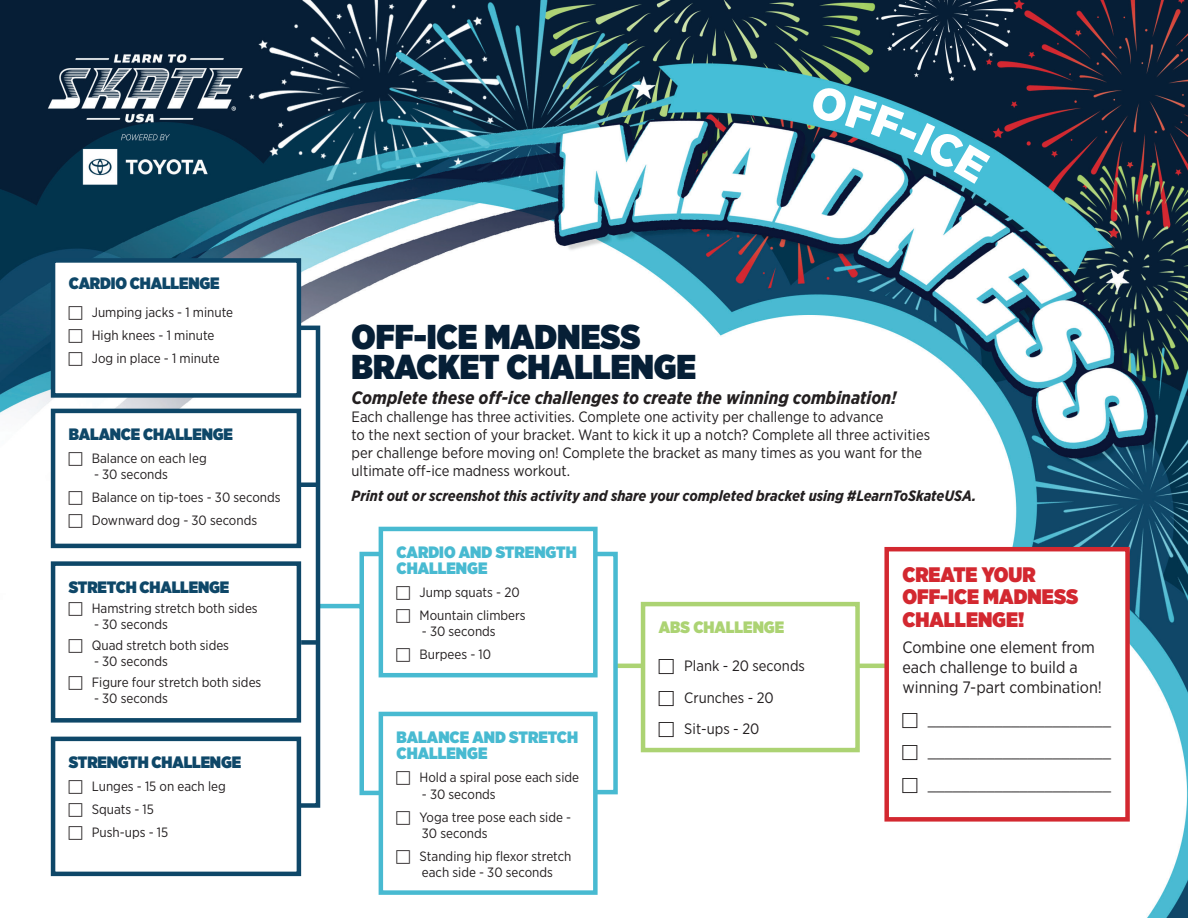
<style>
.page{position:relative;width:1188px;height:918px;background:#fff}
.page>*{position:absolute;margin:0;border:0;box-sizing:border-box;transform-origin:0 0}
.t1{font:900 34.5px/30.8px "Gotham Narrow";color:#061f36}
.t2{font:900 21px/22.5px "Gotham Narrow";color:#d32830}
.t3{font:italic 700 18px "Gotham Narrow";color:#231f20}
.t4{font:16.5px/19.8px "Gotham Narrow";color:#231f20}
.t5{font:900 16.5px "Gotham Narrow";letter-spacing:-.01em;color:#0e4768}
.t6{font:900 16.5px/16.5px "Gotham Narrow";color:#48bad1}
.t7{font:900 16.5px "Gotham Narrow";color:#acd373}
.t8{font:15px/18px "Gotham Narrow";color:#231f20}
.t9{font:italic 700 15px "Gotham Narrow";color:#231f20}
.t10{font:13.5px/23px "Gotham Narrow";color:#231f20}
</style>
<div class="page">
<img style="left:0;top:0;width:1188px;height:918px">
<div style="left:53px;top:260px;width:246px;height:135px;background:#fff"></div>
<div style="left:51px;top:258px;width:250px;height:140px;border:4px solid #0e4768"></div>
<div style="left:53px;top:411px;width:246px;height:135px;background:#fff"></div>
<div style="left:51px;top:409px;width:250px;height:139px;border:4px solid #0e4768"></div>
<div style="left:53px;top:564px;width:246px;height:156px;background:#fff"></div>
<div style="left:51px;top:561px;width:250px;height:162px;border:4px solid #0e4768"></div>
<div style="left:53px;top:739px;width:246px;height:135px;background:#fff"></div>
<div style="left:51px;top:737px;width:250px;height:139px;border:4px solid #0e4768"></div>
<hr style="left:614px;top:664px;width:302px;height:4px;background:#acd373">
<div style="left:643px;top:604px;width:215px;height:146px;background:#fff"></div>
<div style="left:641px;top:602px;width:219px;height:150px;border:4px solid #acd373"></div>
<svg style="left:544px;top:549px;width:76px;height:248px"></svg>
<div style="left:381px;top:529px;width:214px;height:146px;background:#fff"></div>
<div style="left:379px;top:527px;width:219px;height:150px;border:4px solid #48bad1"></div>
<div style="left:381px;top:714px;width:214px;height:179px;background:#fff"></div>
<div style="left:379px;top:712px;width:219px;height:183px;border:4px solid #48bad1"></div>
<div style="left:887px;top:549px;width:241px;height:270px;background:#fff"></div>
<div style="left:884px;top:547px;width:246px;height:275px;border:4px solid #d32830"></div>
<svg style="left:295px;top:323px;width:137px;height:501px"></svg>
<svg style="left:810px;top:85px;width:180px;height:99px"></svg>
<p class="t5" style="left:69px;top:272px;width:152px">CARDIO CHALLENGE</p>
<p class="t10" style="left:92px;top:301px;width:143px">Jumping jacks - 1 minute<br>High knees - 1 minute<br>Jog in place - 1 minute</p>
<p class="t5" style="left:69px;top:423px;width:166px">BALANCE CHALLENGE</p>
<p class="t10" style="left:92px;top:446px;width:116px">Balance on each leg</p>
<p class="t10" style="left:92px;top:463px;width:190px">- 30 seconds<br>Balance on tip-toes - 30 seconds<br>Downward dog - 30 seconds</p>
<p class="t5" style="left:69px;top:576px;width:162px">STRETCH CHALLENGE</p>
<p class="t10" style="left:92px;top:597px;width:167px">Hamstring stretch both sides</p>
<p class="t10" style="left:92px;top:614px;width:139px;line-height:20.5px">- 30 seconds<br>Quad stretch both sides</p>
<p class="t10" style="left:92px;top:651px;width:171px;line-height:20.5px">- 30 seconds<br>Figure four stretch both sides</p>
<p class="t10" style="left:94px;top:686px;width:75px">- 30 seconds</p>
<p class="t5" style="left:69px;top:751px;width:174px">STRENGTH CHALLENGE</p>
<p class="t10" style="left:92px;top:774px;width:136px">Lunges - 15 on each leg<br>Squats - 15<br>Push-ups - 15</p>
<h1 class="t1" style="left:352px;top:321px;width:346px">OFF-ICE MADNESS<br>BRACKET CHALLENGE</h1>
<h3 class="t3" style="left:352px;top:386px;width:547px">Complete these off-ice challenges to create the winning combination!</h3>
<p class="t8" style="left:352px;top:408px;width:580px">Each challenge has three activities. Complete one activity per challenge to advance<br>to the next section of your bracket. Want to kick it up a notch? Complete all three activities per challenge before moving on! Complete the bracket as many times as you want for the ultimate off-ice madness workout.</p>
<p class="t9" style="left:352px;top:486px;width:626px">Print out or screenshot this activity and share your completed bracket using #LearnToSkateUSA.</p>
<p class="t6" style="left:397px;top:544px;width:182px">CARDIO AND STRENGTH<br>CHALLENGE</p>
<p class="t10" style="left:420px;top:581px;width:108px">Jump squats - 20<br>Mountain climbers</p>
<p class="t10" style="left:420px;top:620px;width:78px">- 30 seconds<br>Burpees - 10</p>
<p class="t6" style="left:397px;top:729px;width:183px">BALANCE AND STRETCH<br>CHALLENGE</p>
<p class="t10" style="left:420px;top:766px;width:161px">Hold a spiral pose each side</p>
<p class="t10" style="left:420px;top:782px;width:153px">- 30 seconds<br>Yoga tree pose each side -</p>
<p class="t10" style="left:420px;top:821px;width:153px">30 seconds<br>Standing hip flexor stretch</p>
<p class="t10" style="left:422px;top:860px;width:133px">each side - 30 seconds</p>
<p class="t7" style="left:659px;top:616px;width:127px">ABS CHALLENGE</p>
<p class="t8" style="left:684px;top:650px;width:122px;line-height:31.5px">Plank - 20 seconds<br>Crunches - 20<br>Sit-ups - 20</p>
<h2 class="t2" style="left:902px;top:563px;width:177px">CREATE YOUR<br>OFF-ICE MADNESS<br>CHALLENGE!</h2>
<p class="t4" style="left:902px;top:637px;width:201px">Combine one element from each challenge to build a winning 7-part combination!</p>
<p class="t8" style="left:928px;top:703px;width:185px;line-height:32.2px;text-align:justify">______________________ ______________________ ______________________</p>
</div>
